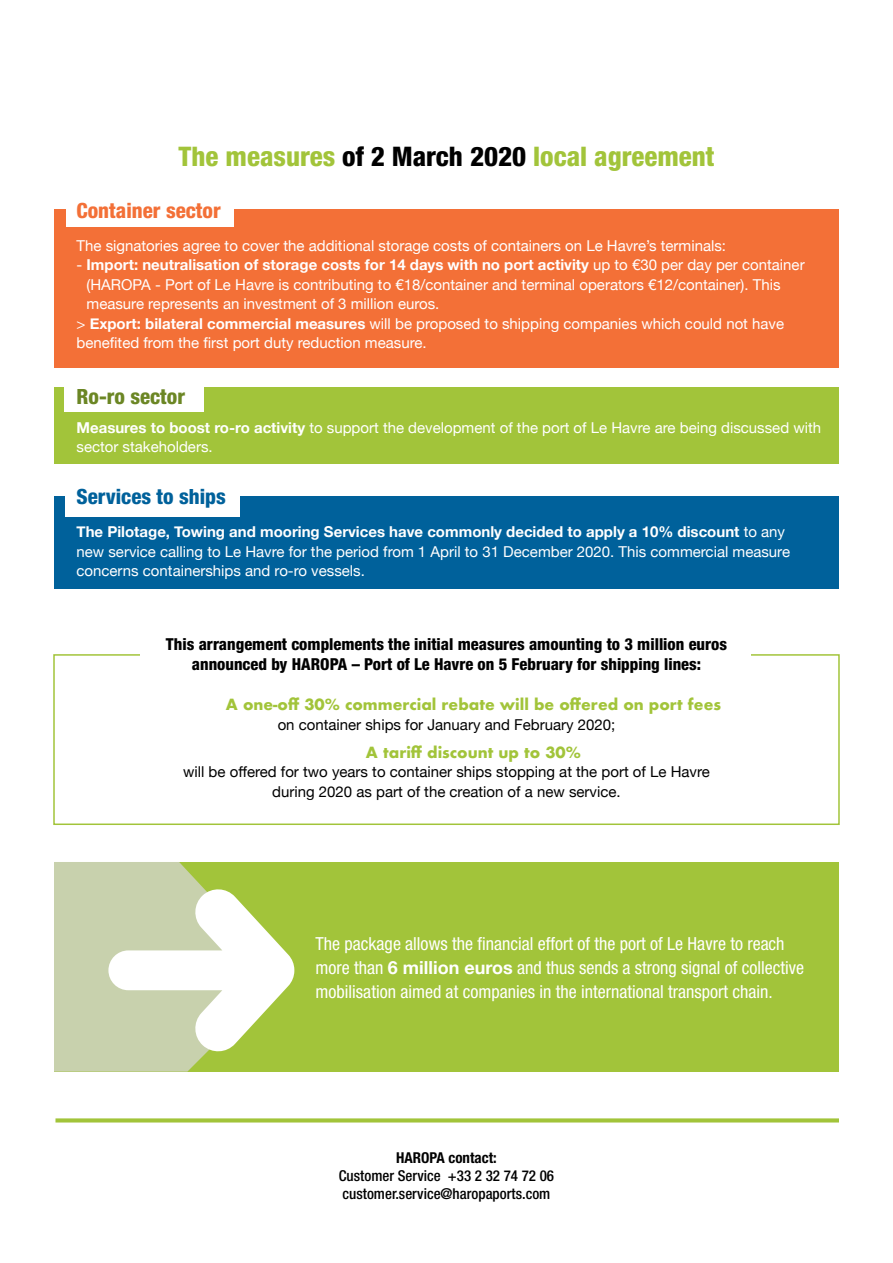
<style>
.page{position:relative;width:893px;height:1263px;background:#fff}
.page>*{position:absolute;margin:0;border:0;box-sizing:border-box;transform-origin:0 0}
.t1{font:800 condensed 27px "Helvetica Neue";color:#a2c43a}
.t2{font:800 condensed 21px "Helvetica Neue";color:#f37037}
.t3{font:800 condensed 21px "Helvetica Neue";color:#00619b}
.t4{font:800 condensed 21px "Helvetica Neue";color:#6b8624}
.t5{font:condensed 18px/24px "Helvetica Neue";color:#fff}
.t6{font:800 condensed 16.5px/19.8px "Helvetica Neue";color:#000;text-align:center}
.t7{font:15px/19.5px "Helvetica Neue";color:#fff}
.t8{font:15px/19.5px "Helvetica Neue";color:#000;text-align:center}
.t9{font:700 15px "Helvetica Neue";color:#fff}
.t10{font:700 15px "Futura";color:#a2c43a}
.t11{font:500 condensed 15px/18px "Helvetica Neue";color:#000}
.t12{font:700 condensed 15px "Helvetica Neue LT Std";color:#000}
.s1{color:#000}
.s2{font-weight:400}
.s3{font-weight:700}
.s4{font-weight:700;font-stretch:normal}
</style>
<div class="page">
<div style="left:54px;top:209px;width:785px;height:158px;background:#f37037"></div>
<div style="left:54px;top:387px;width:785px;height:77px;background:#a2c43a"></div>
<div style="left:54px;top:496px;width:785px;height:92px;background:#00619b"></div>
<div style="left:53px;top:654px;width:787px;height:171px;border:2px solid #a2c43a"></div>
<div style="left:67px;top:186px;width:167px;height:41px;background:#fff"></div>
<div style="left:65px;top:371px;width:139px;height:41px;background:#fff"></div>
<div style="left:65px;top:477px;width:175px;height:40px;background:#fff"></div>
<div style="left:140px;top:625px;width:611px;height:57px;background:#fff"></div>
<div style="left:54px;top:862px;width:785px;height:209px;background:#a2c43a"></div>
<div style="left:54px;top:862px;width:151px;height:209px;background:#c8d1ad"></div>
<svg style="left:108px;top:887px;width:186px;height:167px"></svg>
<svg style="left:55px;top:1118px;width:784px;height:4px;background:#abca4e"></svg>
<h1 class="t1" style="left:179px;top:140px;width:537px">The measures <span class="s1">of 2 March 2020</span> local agreement</h1>
<h2 class="t2" style="left:77px;top:198px;width:146px">Container sector</h2>
<p class="t7" style="left:77px;top:235px;width:651px">The signatories agree to cover the additional storage costs of containers on Le Havre’s terminals:</p>
<p class="t9" style="left:77px;top:251px;width:730px"><span class="s2">-</span> Import: neutralisation of storage costs for 14 days with no port activity <span class="s2">up to €30 per day per container</span></p>
<p class="t7" style="left:87px;top:274px;width:696px">(HAROPA - Port of Le Havre is contributing to €18/container and terminal operators €12/container). This</p>
<p class="t7" style="left:87px;top:293px;width:354px">measure represents an investment of 3 million euros.</p>
<p class="t7" style="left:77px;top:313px;width:709px">&gt; <span class="s3">Export: bilateral commercial measures</span> will be proposed to shipping companies which could not have</p>
<p class="t7" style="left:77px;top:332px;width:352px">benefited from the first port duty reduction measure.</p>
<h2 class="t4" style="left:77px;top:384px;width:110px">Ro-ro sector</h2>
<p class="t7" style="left:77px;top:417px;width:746px"><span class="s3">Measures to boost ro-ro activity</span> to support the development of the port of Le Havre are being discussed with sector stakeholders.</p>
<h2 class="t3" style="left:77px;top:484px;width:151px">Services to ships</h2>
<p class="t7" style="left:77px;top:521px;width:715px"><span class="s3">The Pilotage, Towing and mooring Services have commonly decided to apply a 10% discount</span> to any new service calling to Le Havre for the period from 1 April to 31 December 2020. This commercial measure concerns containerships and ro-ro vessels.</p>
<p class="t6" style="left:166px;top:634px;width:562px">This arrangement complements the initial measures amounting to 3 million euros announced by HAROPA – Port of Le Havre on 5 February for shipping lines:</p>
<p class="t10" style="left:226px;top:694px;width:496px">A one-off 30% commercial rebate will be offered on port fees</p>
<p class="t8" style="left:278px;top:714px;width:339px">on container ships for January and February 2020;</p>
<p class="t10" style="left:366px;top:741px;width:217px">A tariff discount up to 30%</p>
<p class="t8" style="left:183px;top:761px;width:528px">will be offered for two years to container ships stopping at the port of Le Havre during 2020 as part of the creation of a new service.</p>
<p class="t5" style="left:315px;top:932px;width:490px">The package allows the financial effort of the port of Le Havre to reach more than <span class="s4">6 million euros</span> and thus sends a strong signal of collective mobilisation aimed at companies in the international transport chain.</p>
<p class="t12" style="left:396px;top:1148px;width:102px">HAROPA contact:</p>
<p class="t11" style="left:339px;top:1166px;width:217px">Customer Service +33 2 32 74 72 06 customer.service@haropaports.com</p>
</div>
